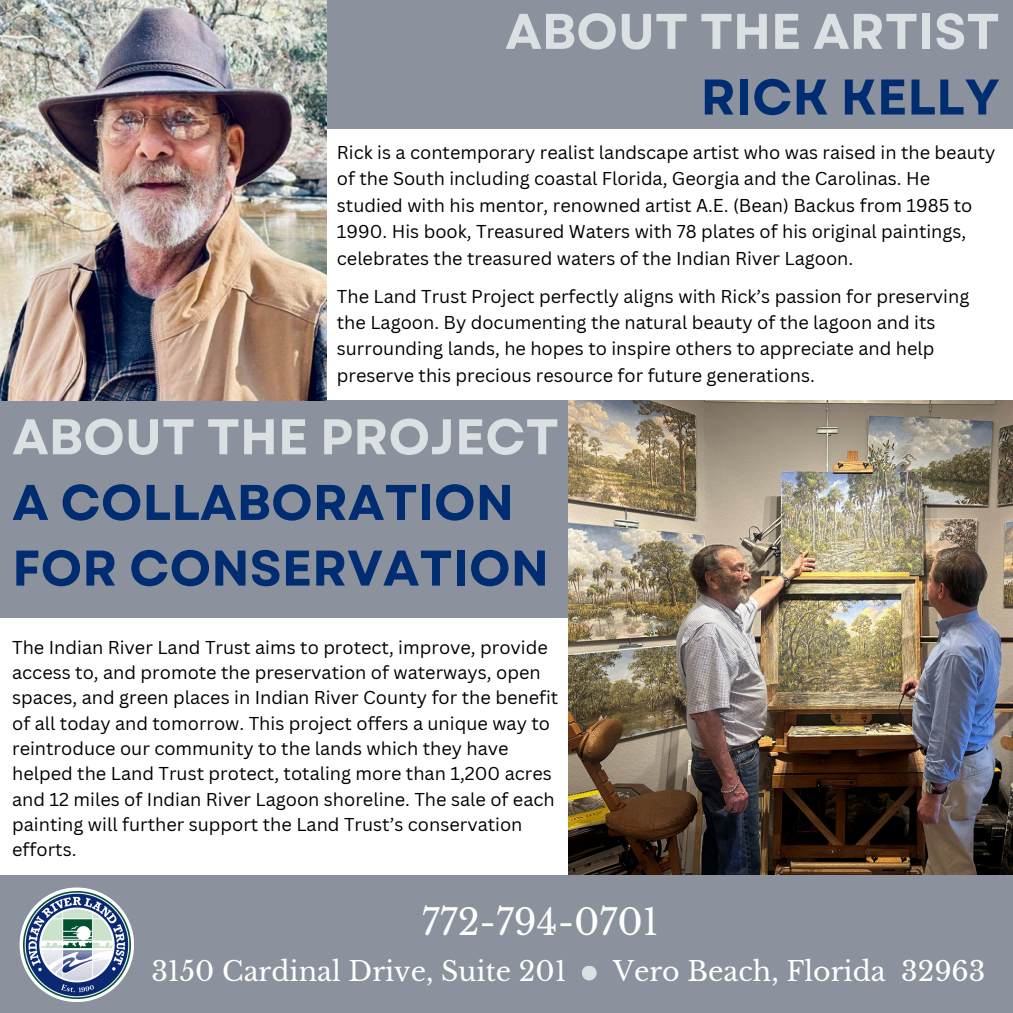
<style>
.page{position:relative;width:1013px;height:1013px;background:#fff}
.page>*{position:absolute;margin:0;border:0;box-sizing:border-box;transform-origin:0 0}
.t1{font:700 50px/65.6px "Garet";color:#002d72}
.t2{font:700 50px/65.6px "Garet";color:#dbe0e2;text-align:right}
.t3{font:35.62px "Libre Baskerville";color:#fff}
.t4{font:26.88px "Libre Baskerville";color:#fff}
.t5{font:18.12px/25.2px "Canva Sans";color:#000}
.s1{color:#002d72}
.s2{color:#dbe0e2}
</style>
<div class="page">
<div style="left:327px;top:0;width:685px;height:129px;background:#8b929d"></div>
<div style="left:0;top:400px;width:569px;height:218px;background:#8b929d"></div>
<div style="left:0;top:875px;width:1012px;height:137px;background:#8b929d"></div>
<svg style="left:20px;top:887px;width:114px;height:115px"></svg>
<img style="left:23px;top:891px;width:108px;height:107px">
<img style="left:568px;top:400px;width:444px;height:475px">
<img style="left:0;top:0;width:326px;height:400px">
<div style="left:581px;top:965px;width:15px;height:15px;background:#dbe0e2;border-radius:50%"></div>
<p class="t2" style="left:505px;top:-1px;width:496px">ABOUT THE ARTIST<br><span class="s1">RICK KELLY</span></p>
<p class="t5" style="left:337px;top:139px;width:660px;line-height:26.4px">Rick is a contemporary realist landscape artist who was raised in the beauty of the South including coastal Florida, Georgia and the Carolinas. He studied with his mentor, renowned artist A.E. (Bean) Backus from 1985 to 1990. His book, Treasured Waters with 78 plates of his original paintings, celebrates the treasured waters of the Indian River Lagoon.</p>
<p class="t5" style="left:337px;top:282px;width:634px;line-height:26.4px">The Land Trust Project perfectly aligns with Rick’s passion for preserving the Lagoon. By documenting the natural beauty of the lagoon and its surrounding lands, he hopes to inspire others to appreciate and help preserve this precious resource for future generations.</p>
<h1 class="t1" style="left:12px;top:404px;width:548px"><span class="s2">ABOUT THE PROJECT<br></span>A COLLABORATION<br>FOR CONSERVATION</h1>
<h3 class="t5" style="left:12px;top:634px;width:547px">The Indian River Land Trust aims to protect, improve, provide access to, and promote the preservation of waterways, open spaces, and green places in Indian River County for the benefit of all today and tomorrow. This project offers a unique way to reintroduce our community to the lands which they have helped the Land Trust protect, totaling more than 1,200 acres and 12 miles of Indian River Lagoon shoreline. The sale of each painting will further support the Land Trust’s conservation efforts.</h3>
<h2 class="t3" style="left:422px;top:900px;width:238px">772-794-0701</h2>
<p class="t4" style="left:151px;top:954px;width:417px">3150 Cardinal Drive, Suite 201</p>
<p class="t4" style="left:613px;top:954px;width:374px">Vero Beach, Florida 32963</p>
</div>
